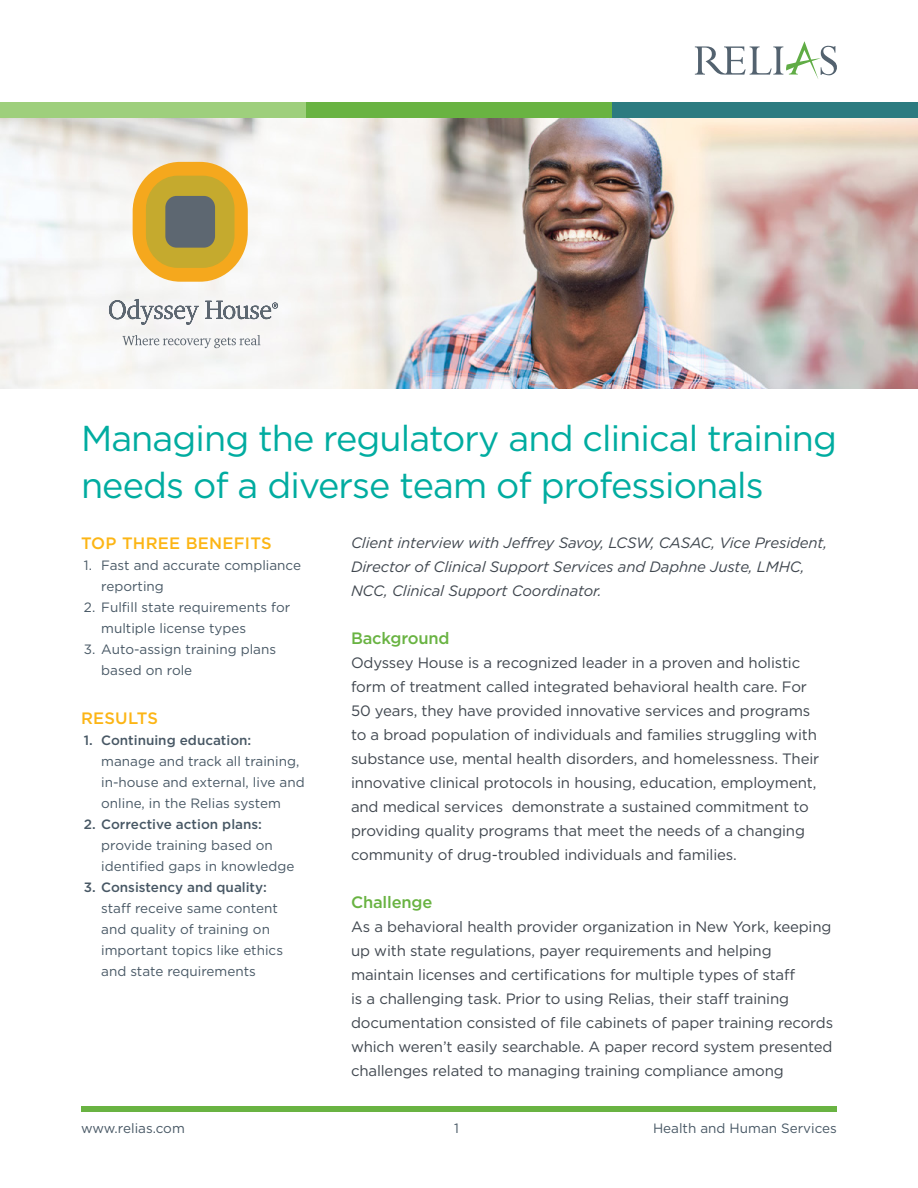
<style>
.page{position:relative;width:918px;height:1188px;background:#fff}
.page>*{position:absolute;margin:0;border:0;box-sizing:border-box;transform-origin:0 0}
.t1{font:36px/46.5px "Gotham";letter-spacing:-.025em;color:#00aca0}
.t2{font:500 16.5px "Gotham";letter-spacing:.015em;color:#fcb515}
.t3{font:500 16.5px "Gotham";letter-spacing:-.01em;color:#69b342}
.t4{font:15px/24px "Gotham";letter-spacing:-.01em;color:#40474f}
.t5{font:italic 15px/24px "Gotham";letter-spacing:-.01em;color:#40474f}
.t6{font:13.5px/21px "Gotham";color:#485865}
.t7{font:500 13.5px "Gotham";color:#485865}
</style>
<div class="page">
<div style="left:81px;top:1106px;width:756px;height:6px;background:#69b342"></div>
<img style="left:0;top:118px;width:918px;height:271px">
<div style="left:0;top:103px;width:306px;height:15px;background:#9ecf7c"></div>
<div style="left:306px;top:103px;width:306px;height:15px;background:#69b342"></div>
<div style="left:612px;top:103px;width:306px;height:15px;background:#2c7b80"></div>
<svg style="left:695px;top:41px;width:142px;height:38px"></svg>
<svg style="left:109px;top:299px;width:169px;height:26px"></svg>
<div style="left:133px;top:162px;width:115px;height:120px;background:#f5a81d;border-radius:49px"></div>
<div style="left:146px;top:176px;width:89px;height:92px;background:#c5aa2e;border-radius:32px"></div>
<div style="left:165px;top:196px;width:50px;height:52px;background:#5d6771;border-radius:11px"></div>
<svg style="left:123px;top:335px;width:138px;height:13px"></svg>
<h1 class="t1" style="left:81px;top:414px;width:758px">Managing the regulatory and clinical training needs of a diverse team of professionals</h1>
<p class="t5" style="left:351px;top:530px;width:478px">Client interview with Jeffrey Savoy, LCSW, CASAC, Vice President,<br>Director of Clinical Support Services and Daphne Juste, LMHC,<br>NCC, Clinical Support Coordinator.</p>
<p class="t3" style="left:351px;top:627px;width:100px">Background</p>
<p class="t4" style="left:351px;top:650px;width:470px">Odyssey House is a recognized leader in a proven and holistic form of treatment called integrated behavioral health care. For 50 years, they have provided innovative services and programs to a broad population of individuals and families struggling with substance use, mental health disorders, and homelessness. Their innovative clinical protocols in housing, education, employment, and medical services demonstrate a sustained commitment to providing quality programs that meet the needs of a changing community of drug-troubled individuals and families.</p>
<p class="t3" style="left:351px;top:891px;width:83px">Challenge</p>
<p class="t4" style="left:351px;top:914px;width:484px">As a behavioral health provider organization in New York, keeping up with state regulations, payer requirements and helping maintain licenses and certifications for multiple types of staff<br>is a challenging task. Prior to using Relias, their staff training documentation consisted of file cabinets of paper training records which weren’t easily searchable. A paper record system presented challenges related to managing training compliance among</p>
<p class="t2" style="left:81px;top:532px;width:192px">TOP THREE BENEFITS</p>
<p class="t6" style="left:101px;top:554px;width:201px;text-indent:-17px">1. Fast and accurate compliance reporting</p>
<p class="t6" style="left:101px;top:596px;width:191px;text-indent:-17px">2. Fulfill state requirements for multiple license types</p>
<p class="t6" style="left:101px;top:638px;width:176px;text-indent:-17px">3. Auto-assign training plans based on role</p>
<p class="t2" style="left:81px;top:707px;width:79px">RESULTS</p>
<p class="t7" style="left:84px;top:731px;width:169px">1. Continuing education:</p>
<p class="t6" style="left:101px;top:750px;width:205px">manage and track all training, in-house and external, live and online, in the Relias system</p>
<p class="t7" style="left:84px;top:815px;width:180px">2. Corrective action plans:</p>
<p class="t6" style="left:101px;top:834px;width:195px">provide training based on identified gaps in knowledge</p>
<p class="t7" style="left:84px;top:878px;width:185px">3. Consistency and quality:</p>
<p class="t6" style="left:101px;top:897px;width:183px">staff receive same content and quality of training on important topics like ethics and state requirements</p>
<p class="t6" style="left:81px;top:1117px;width:105px">www.relias.com</p>
<p class="t6" style="left:454px;top:1117px;width:6px">1</p>
<p class="t6" style="left:653px;top:1117px;width:185px">Health and Human Services</p>
</div>
